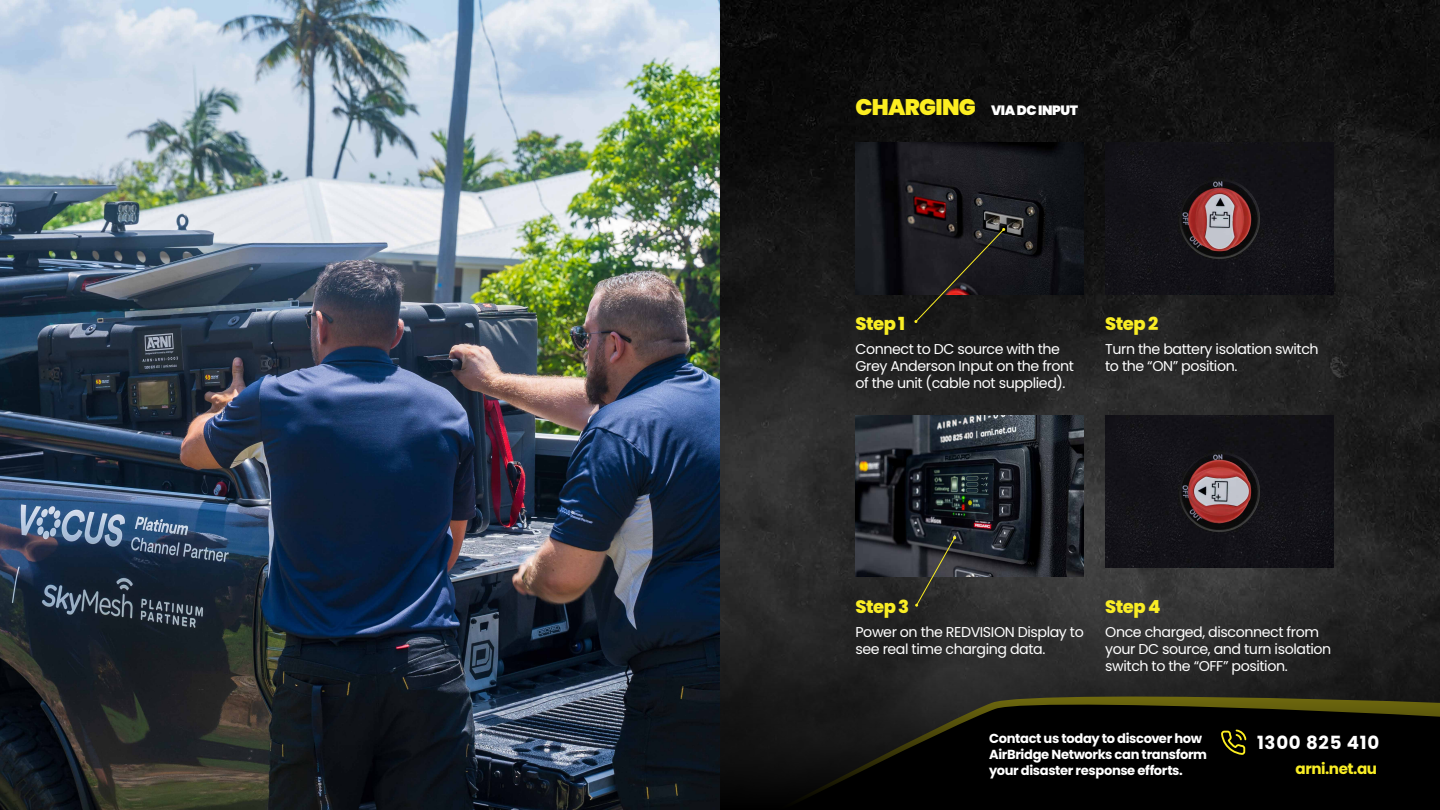
<style>
.page{position:relative;width:1440px;height:810px;background:#fff}
.page>*{position:absolute;margin:0;border:0;box-sizing:border-box;transform-origin:0 0}
.t1{font:700 18.15px "Poppins";letter-spacing:.04em;color:#fff}
.t2{font:800 18px "Poppins";letter-spacing:-.03em;color:#f9ed25}
.t3{font:700 15.15px "Poppins";letter-spacing:-.03em;color:#f9ed25}
.t4{font:14.25px/17.2px "Poppins";letter-spacing:-.03em;color:#fff}
.t5{font:900 13.5px "Poppins";letter-spacing:-.03em;color:#fff}
.t6{font:700 13.05px/15.7px "Poppins";letter-spacing:-.03em;color:#fff}
.s1{font-size:22.5px;color:#fcee21}
</style>
<div class="page">
<img style="left:720px;top:0;width:720px;height:557px">
<svg style="left:720px;top:557px;width:720px;height:253px;background:#272727"></svg>
<svg style="left:759px;top:694px;width:681px;height:116px;background:#0b0b05"></svg>
<svg style="left:1220px;top:728px;width:27px;height:28px"></svg>
<img style="left:855px;top:416px;width:229px;height:161px">
<img style="left:0;top:0;width:720px;height:810px">
<svg style="left:915px;top:536px;width:41px;height:71px;background:#343432"></svg>
<img style="left:1105px;top:416px;width:229px;height:152px">
<img style="left:855px;top:142px;width:229px;height:152px">
<svg style="left:914px;top:228px;width:91px;height:95px;background:#211e1f"></svg>
<img style="left:1105px;top:142px;width:229px;height:152px">
<p class="t5" style="left:855px;top:102px;width:224px"><span class="s1">CHARGING</span> VIA DC INPUT</p>
<p class="t2" style="left:855px;top:313px;width:51px">Step 1</p>
<p class="t4" style="left:855px;top:340px;width:220px">Connect to DC source with the<br>Grey Anderson Input on the front of the unit (cable not supplied).</p>
<p class="t2" style="left:1105px;top:313px;width:55px">Step 2</p>
<p class="t4" style="left:1105px;top:340px;width:215px">Turn the battery isolation switch to the “ON” position.</p>
<p class="t2" style="left:855px;top:596px;width:55px">Step 3</p>
<p class="t4" style="left:855px;top:623px;width:230px">Power on the REDVISION Display to see real time charging data.</p>
<p class="t2" style="left:1105px;top:596px;width:57px">Step 4</p>
<p class="t4" style="left:1105px;top:623px;width:228px">Once charged, disconnect from your DC source, and turn isolation switch to the “OFF” position.</p>
<p class="t6" style="left:989px;top:731px;width:219px">Contact us today to discover how<br>AirBridge Networks can transform your disaster response efforts.</p>
<p class="t1" style="left:1257px;top:732px;width:124px">1300 825 410</p>
<p class="t3" style="left:1296px;top:760px;width:83px">arni.net.au</p>
</div>
